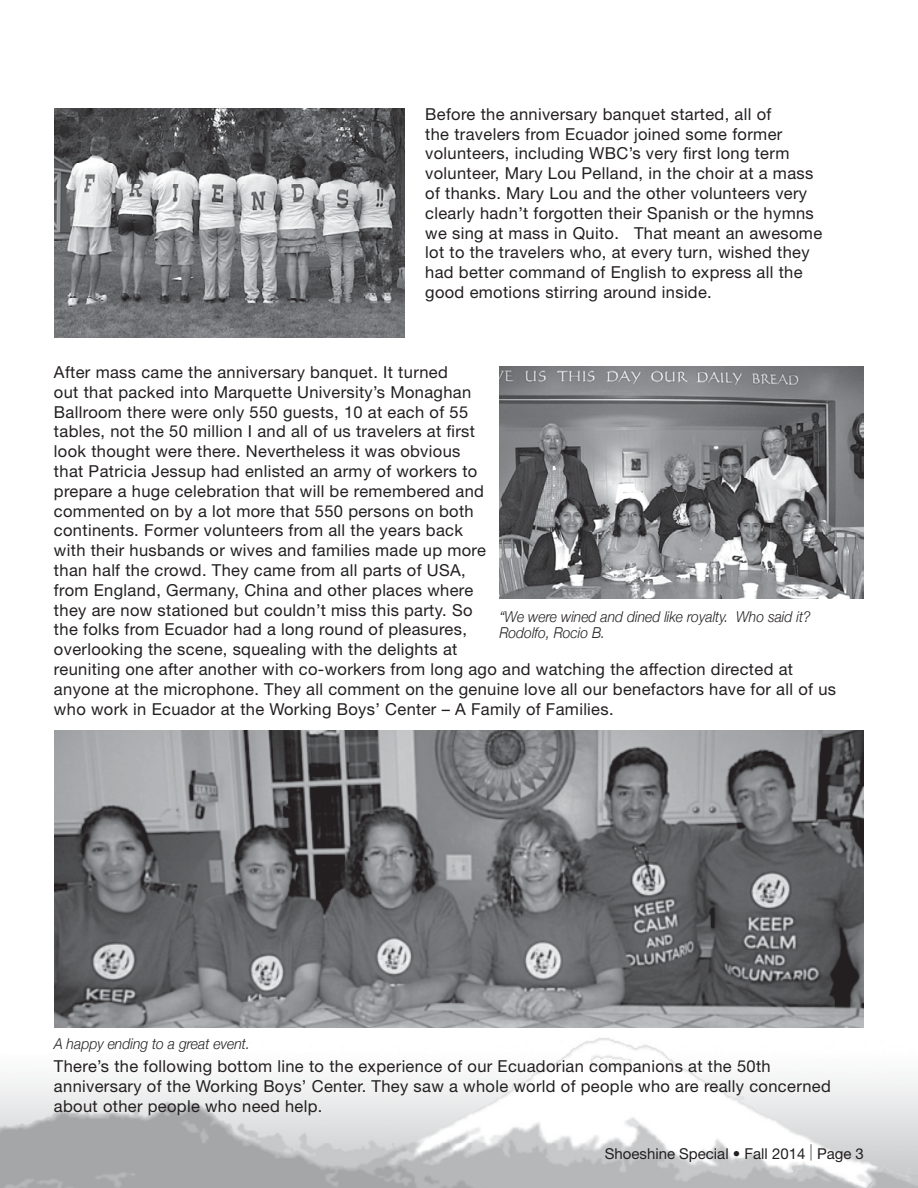
<style>
.page{position:relative;width:918px;height:1188px;background:#fff}
.page>*{position:absolute;margin:0;border:0;box-sizing:border-box;transform-origin:0 0}
.t1{font:16.5px/19.8px "Helvetica Neue LT Std";letter-spacing:.02em;color:#231f20}
.t2{font:italic 300 15px/16.5px "Helvetica Neue";color:#231f20;scale:.93 1}
.t3{font:15px "Helvetica Neue LT Std";color:#231f20}
.s1{font-size:16.2px;color:#6d6e71}
</style>
<div class="page">
<img style="left:0;top:1038px;width:918px;height:150px">
<img style="left:54px;top:108px;width:351px;height:230px">
<img style="left:54px;top:731px;width:810px;height:297px">
<img style="left:500px;top:366px;width:364px;height:233px">
<p class="t1" style="left:425px;top:104px;width:398px">Before the anniversary banquet started, all of<br>the travelers from Ecuador joined some former volunteers, including WBC’s very first long term volunteer, Mary Lou Pelland, in the choir at a mass of thanks. Mary Lou and the other volunteers very clearly hadn’t forgotten their Spanish or the hymns we sing at mass in Quito. That meant an awesome lot to the travelers who, at every turn, wished they had better command of English to express all the good emotions stirring around inside.</p>
<p class="t1" style="left:54px;top:362px;width:784px">After mass came the anniversary banquet. It turned<br>out that packed into Marquette University’s Monaghan<br>Ballroom there were only 550 guests, 10 at each of 55<br>tables, not the 50 million I and all of us travelers at first<br>look thought were there. Nevertheless it was obvious<br>that Patricia Jessup had enlisted an army of workers to<br>prepare a huge celebration that will be remembered and<br>commented on by a lot more that 550 persons on both<br>continents. Former volunteers from all the years back<br>with their husbands or wives and families made up more<br>than half the crowd. They came from all parts of USA,<br>from England, Germany, China and other places where<br>they are now stationed but couldn’t miss this party. So<br>the folks from Ecuador had a long round of pleasures,<br>overlooking the scene, squealing with the delights at<br>reuniting one after another with co-workers from long ago and watching the affection directed at anyone at the microphone. They all comment on the genuine love all our benefactors have for all of us who work in Ecuador at the Working Boys’ Center – A Family of Families.</p>
<p class="t2" style="left:499px;top:608px;width:336px">“We were wined and dined like royalty. Who said it?<br>Rodolfo, Rocio B.</p>
<p class="t2" style="left:54px;top:1035px;width:212px">A happy ending to a great event.</p>
<p class="t1" style="left:54px;top:1056px;width:778px">There’s the following bottom line to the experience of our Ecuadorian companions at the 50th anniversary of the Working Boys’ Center. They saw a whole world of people who are really concerned about other people who need help.</p>
<p class="t3" style="left:605px;top:1145px;width:261px">Shoeshine Special • Fall 2014 <span class="s1">|</span> Page 3</p>
</div>
